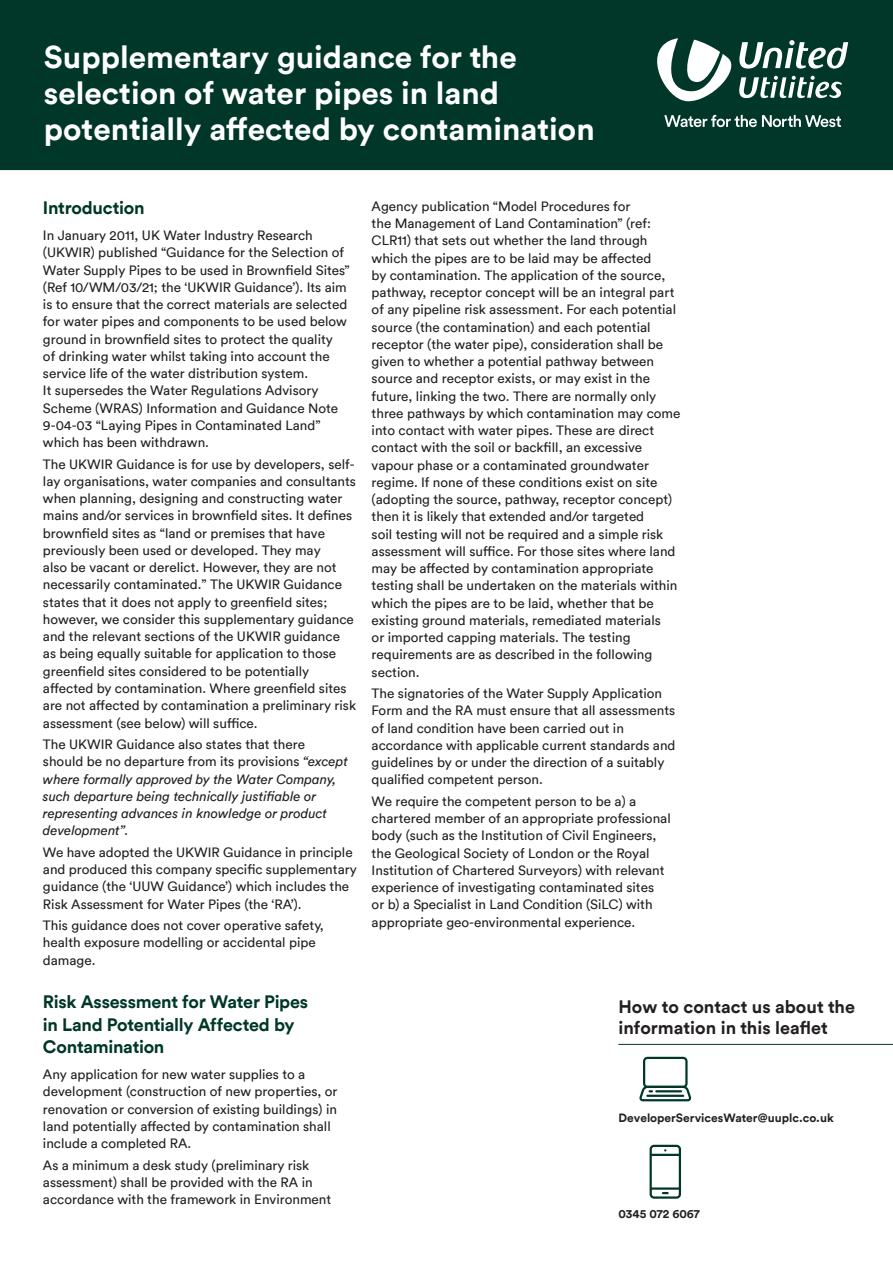
<style>
.page{position:relative;width:893px;height:1263px;background:#fff}
.page>*{position:absolute;margin:0;border:0;box-sizing:border-box;transform-origin:0 0}
.t1{font:700 31.5px/36px "Circular TT";color:#fff}
.body_new{font:700 18px/22.5px "Circular TT";letter-spacing:-.015em;color:#003729}
.t2{font:700 18px/21.6px "Circular TT";color:#231f20}
.body_new-2{font:13.5px/17.2px "Circular TT";color:#231f20}
.body_new-3{font:italic 13.5px/17.2px "Circular TT";color:#231f20}
.body_new-4{font:700 12px "Circular TT";color:#231f20}
.s1{font-style:normal}
</style>
<div class="page">
<div style="left:0;top:0;width:893px;height:170px;background:#003729"></div>
<svg style="left:639px;top:1057px;width:52px;height:44px"></svg>
<hr style="left:655px;top:1090px;width:27px;height:2px;background:#003729">
<hr style="left:646px;top:1095px;width:38px;height:2px;background:#003729">
<hr style="left:618px;top:1044px;width:275px;height:1px;background:#003729">
<svg style="left:650px;top:1145px;width:31px;height:54px"></svg>
<hr style="left:651px;top:1187px;width:29px;height:3px;background:#003729">
<svg style="left:657px;top:38px;width:191px;height:64px"></svg>
<svg style="left:664px;top:115px;width:177px;height:12px"></svg>
<p class="t1" style="left:44px;top:38px;width:552px">Supplementary guidance for the selection of water pipes in land potentially affected by contamination</p>
<p class="body_new" style="left:43px;top:196px;width:103px">Introduction</p>
<p class="body_new-2" style="left:43px;top:227px;width:308px">In January 2011, UK Water Industry Research (UKWIR) published “Guidance for the Selection of Water Supply Pipes to be used in Brownfield Sites” (Ref 10/WM/03/21; the ‘UKWIR Guidance’). Its aim is to ensure that the correct materials are selected for water pipes and components to be used below ground in brownfield sites to protect the quality<br>of drinking water whilst taking into account the service life of the water distribution system.<br>It supersedes the Water Regulations Advisory Scheme (WRAS) Information and Guidance Note 9-04-03 “Laying Pipes in Contaminated Land” which has been withdrawn.</p>
<p class="body_new-2" style="left:43px;top:455px;width:315px">The UKWIR Guidance is for use by developers, self&shy;lay organisations, water companies and consultants when planning, designing and constructing water mains and/or services in brownfield sites. It defines brownfield sites as “land or premises that have previously been used or developed. They may<br>also be vacant or derelict. However, they are not necessarily contaminated.” The UKWIR Guidance states that it does not apply to greenfield sites; however, we consider this supplementary guidance and the relevant sections of the UKWIR guidance as being equally suitable for application to those greenfield sites considered to be potentially affected by contamination. Where greenfield sites are not affected by contamination a preliminary risk assessment (see below) will suffice.</p>
<p class="body_new-3" style="left:43px;top:735px;width:306px"><span class="s1">The UKWIR Guidance also states that there should be no departure from its provisions</span> “except where formally approved by the Water Company, such departure being technically justifiable or representing advances in knowledge or product development”.</p>
<p class="body_new-2" style="left:43px;top:843px;width:315px">We have adopted the UKWIR Guidance in principle and produced this company specific supplementary guidance (the ‘UUW Guidance’) which includes the Risk Assessment for Water Pipes (the ‘RA’).</p>
<p class="body_new-2" style="left:43px;top:916px;width:282px">This guidance does not cover operative safety, health exposure modelling or accidental pipe damage.</p>
<p class="body_new" style="left:43px;top:990px;width:267px">Risk Assessment for Water Pipes in Land Potentially Affected by<br>Contamination</p>
<p class="body_new-2" style="left:43px;top:1065px;width:296px">Any application for new water supplies to a development (construction of new properties, or renovation or conversion of existing buildings) in land potentially affected by contamination shall include a completed RA.</p>
<p class="body_new-2" style="left:43px;top:1156px;width:290px">As a minimum a desk study (preliminary risk assessment) shall be provided with the RA in accordance with the framework in Environment</p>
<p class="body_new-2" style="left:372px;top:197px;width:310px">Agency publication “Model Procedures for<br>the Management of Land Contamination” (ref:<br>CLR11) that sets out whether the land through which the pipes are to be laid may be affected<br>by contamination. The application of the source, pathway, receptor concept will be an integral part of any pipeline risk assessment. For each potential source (the contamination) and each potential receptor (the water pipe), consideration shall be given to whether a potential pathway between source and receptor exists, or may exist in the future, linking the two. There are normally only three pathways by which contamination may come into contact with water pipes. These are direct contact with the soil or backfill, an excessive vapour phase or a contaminated groundwater regime. If none of these conditions exist on site (adopting the source, pathway, receptor concept) then it is likely that extended and/or targeted<br>soil testing will not be required and a simple risk assessment will suffice. For those sites where land may be affected by contamination appropriate testing shall be undertaken on the materials within which the pipes are to be laid, whether that be existing ground materials, remediated materials<br>or imported capping materials. The testing requirements are as described in the following section.</p>
<p class="body_new-2" style="left:372px;top:684px;width:305px">The signatories of the Water Supply Application Form and the RA must ensure that all assessments of land condition have been carried out in accordance with applicable current standards and guidelines by or under the direction of a suitably qualified competent person.</p>
<p class="body_new-2" style="left:372px;top:792px;width:301px">We require the competent person to be a) a chartered member of an appropriate professional body (such as the Institution of Civil Engineers, the Geological Society of London or the Royal Institution of Chartered Surveyors) with relevant experience of investigating contaminated sites<br>or b) a Specialist in Land Condition (SiLC) with appropriate geo-environmental experience.</p>
<p class="t2" style="left:618px;top:995px;width:238px">How to contact us about the information in this leaflet</p>
<p class="body_new-4" style="left:618px;top:1110px;width:217px">DeveloperServicesWater@uuplc.co.uk</p>
<p class="body_new-4" style="left:618px;top:1206px;width:83px">0345 072 6067</p>
</div>
